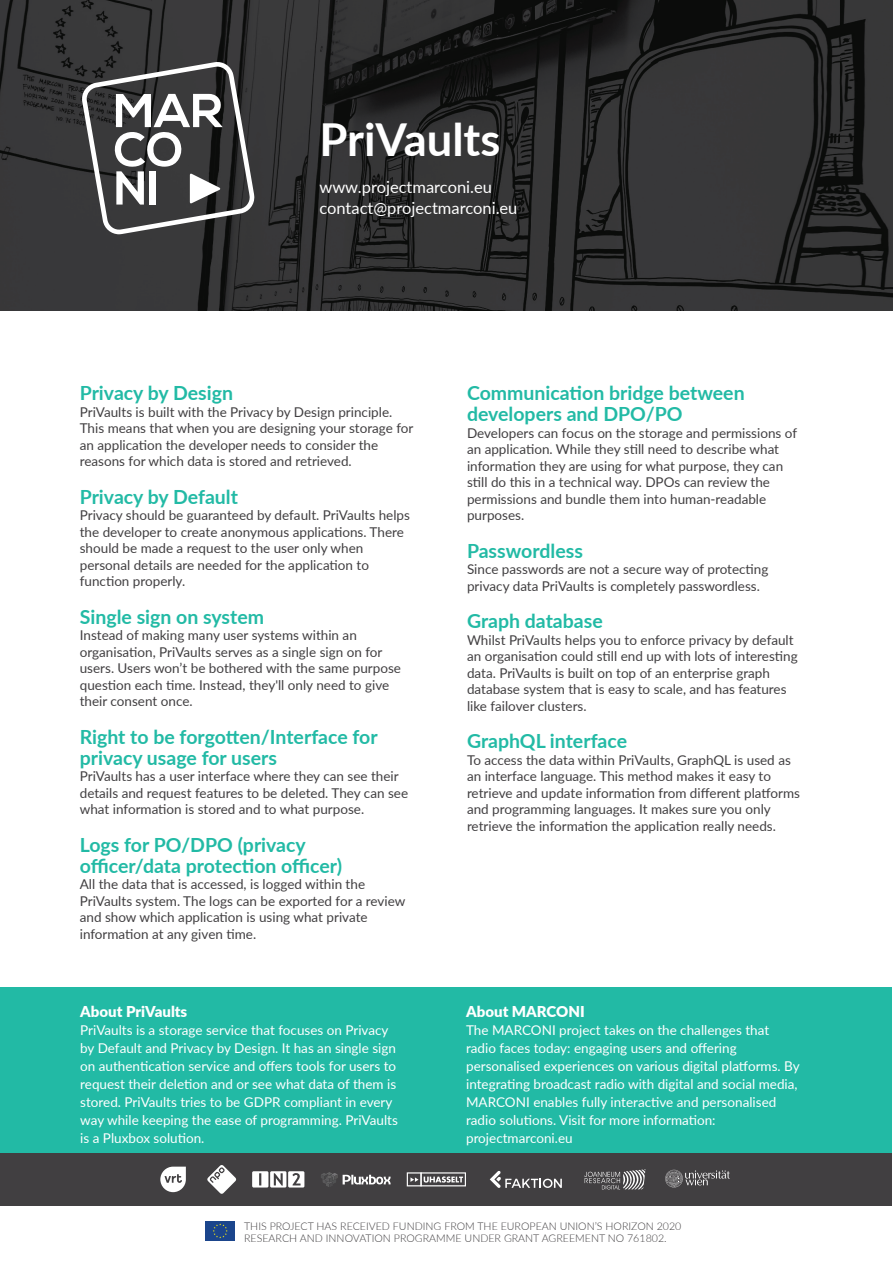
<style>
.page{position:relative;width:893px;height:1263px;background:#fff}
.page>*{position:absolute;margin:0;border:0;box-sizing:border-box;transform-origin:0 0}
.t1{font:700 45.45px "Lato";color:#fff}
.t2{font:700 19.5px/21px "Lato";color:#22baa5}
.t3{font:16.5px/21px "Lato";color:#fff}
.t4{font:900 15px "Lato";color:#fff}
.t5{font:13.5px/16.5px "Lato";color:#413f41}
.t6{font:13.5px/18px "Lato";color:#fff}
.t7{font:300 10.65px/12.8px "Lato";color:#413f41}
</style>
<div class="page">
<img style="left:0;top:0;width:893px;height:310px">
<div style="left:0;top:1153px;width:892px;height:53px;background:#413f41"></div>
<svg style="left:81px;top:61px;width:174px;height:173px"></svg>
<div style="left:150px;top:171px;width:6px;height:34px;background:#fff"></div>
<div style="left:205px;top:1221px;width:30px;height:20px;background:#1b458c"></div>
<svg style="left:213px;top:1223px;width:15px;height:15px"></svg>
<svg style="left:252px;top:1171px;width:52px;height:16px"></svg>
<svg style="left:207px;top:1165px;width:29px;height:29px"></svg>
<svg style="left:407px;top:1172px;width:59px;height:14px"></svg>
<svg style="left:490px;top:1171px;width:72px;height:17px"></svg>
<svg style="left:584px;top:1169px;width:61px;height:20px"></svg>
<svg style="left:665px;top:1170px;width:65px;height:17px"></svg>
<svg style="left:160px;top:1166px;width:26px;height:26px"></svg>
<svg style="left:321px;top:1172px;width:70px;height:15px"></svg>
<div style="left:0;top:987px;width:892px;height:166px;background:#22baa5"></div>
<h1 class="t1" style="left:319px;top:106px;width:183px">PriVaults</h1>
<p class="t3" style="left:319px;top:176px;width:200px">www.projectmarconi.eu contact@projectmarconi.eu</p>
<h2 class="t2" style="left:80px;top:382px;width:155px">Privacy by Design</h2>
<p class="t5" style="left:80px;top:403px;width:335px">PriVaults is built with the Privacy by Design principle.<br>This means that when you are designing your storage for an application the developer needs to consider the reasons for which data is stored and retrieved.</p>
<h2 class="t2" style="left:80px;top:485px;width:160px">Privacy by Default</h2>
<p class="t5" style="left:80px;top:506px;width:332px">Privacy should be guaranteed by default. PriVaults helps the developer to create anonymous applications. There should be made a request to the user only when personal details are needed for the application to function properly.</p>
<h2 class="t2" style="left:80px;top:605px;width:186px">Single sign on system</h2>
<p class="t5" style="left:80px;top:626px;width:323px">Instead of making many user systems within an organisation, PriVaults serves as a single sign on for users. Users won’t be bothered with the same purpose question each time. Instead, they'll only need to give their consent once.</p>
<h2 class="t2" style="left:80px;top:725px;width:299px">Right to be forgotten/Interface for privacy usage for users</h2>
<p class="t5" style="left:80px;top:767px;width:330px">PriVaults has a user interface where they can see their details and request features to be deleted. They can see what information is stored and to what purpose.</p>
<h2 class="t2" style="left:80px;top:833px;width:264px">Logs for PO/DPO (privacy officer/data protection officer)</h2>
<p class="t5" style="left:80px;top:875px;width:327px">All the data that is accessed, is logged within the PriVaults system. The logs can be exported for a review and show which application is using what private information at any given time.</p>
<p class="t4" style="left:80px;top:1000px;width:109px">About PriVaults</p>
<p class="t6" style="left:80px;top:1021px;width:319px">PriVaults is a storage service that focuses on Privacy by Default and Privacy by Design. It has an single sign on authentication service and offers tools for users to request their deletion and or see what data of them is stored. PriVaults tries to be GDPR compliant in every way while keeping the ease of programming. PriVaults is a Pluxbox solution.</p>
<h2 class="t2" style="left:467px;top:382px;width:279px">Communication bridge between developers and DPO/PO</h2>
<p class="t5" style="left:467px;top:424px;width:332px">Developers can focus on the storage and permissions of an application. While they still need to describe what information they are using for what purpose, they can still do this in a technical way. DPOs can review the permissions and bundle them into human-readable purposes.</p>
<h2 class="t2" style="left:467px;top:539px;width:117px">Passwordless</h2>
<p class="t5" style="left:467px;top:560px;width:303px">Since passwords are not a secure way of protecting privacy data PriVaults is completely passwordless.</p>
<h2 class="t2" style="left:467px;top:610px;width:137px">Graph database</h2>
<p class="t5" style="left:467px;top:631px;width:332px">Whilst PriVaults helps you to enforce privacy by default an organisation could still end up with lots of interesting data. PriVaults is built on top of an enterprise graph database system that is easy to scale, and has features like failover clusters.</p>
<h2 class="t2" style="left:467px;top:730px;width:162px">GraphQL interface</h2>
<p class="t5" style="left:467px;top:751px;width:335px">To access the data within PriVaults, GraphQL is used as an interface language. This method makes it easy to retrieve and update information from different platforms and programming languages. It makes sure you only retrieve the information the application really needs.</p>
<p class="t4" style="left:466px;top:1000px;width:120px">About MARCONI</p>
<p class="t6" style="left:466px;top:1021px;width:335px">The MARCONI project takes on the challenges that radio faces today: engaging users and offering personalised experiences on various digital platforms. By integrating broadcast radio with digital and social media, MARCONI enables fully interactive and personalised radio solutions. Visit for more information: projectmarconi.eu</p>
<p class="t7" style="left:244px;top:1219px;width:439px">THIS PROJECT HAS RECEIVED FUNDING FROM THE EUROPEAN UNION’S HORIZON 2020<br>RESEARCH AND INNOVATION PROGRAMME UNDER GRANT AGREEMENT NO 761802.</p>
</div>
